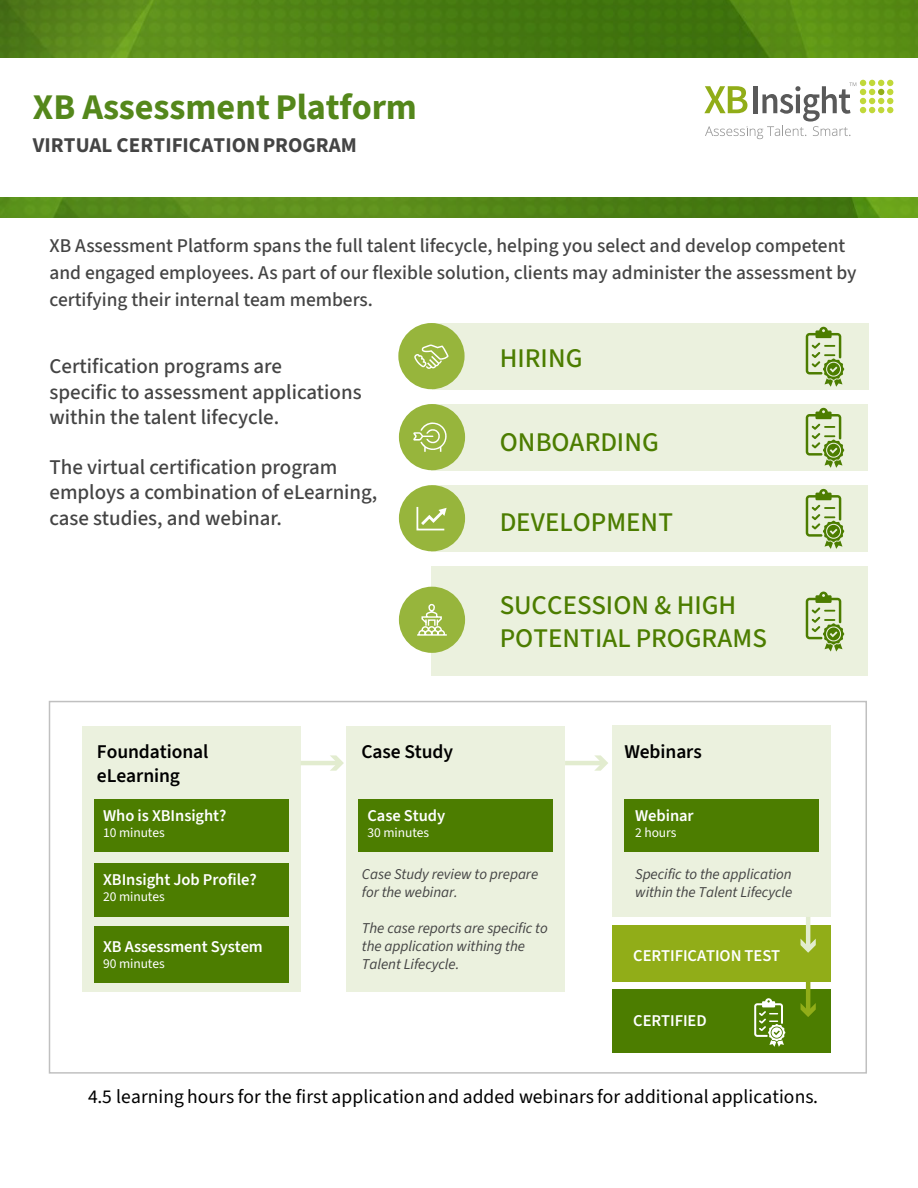
<style>
.page{position:relative;width:918px;height:1188px;background:#fff}
.page>*{position:absolute;margin:0;border:0;box-sizing:border-box;transform-origin:0 0}
.t1{font:700 36.15px "Source Sans 3";color:#54871b}
.t2{font:500 27px/32.4px "Source Sans 3";color:#4c7d00}
.t3{font:500 21px/25.2px "Source Sans 3";color:#444}
.t4{font:700 21px "Source Sans 3";color:#444}
.t5{font:500 19.5px/27px "Source Sans 3";color:#444}
.t6{font:19.5px "Source Sans 3";letter-spacing:.005em;color:#000}
.t7{font:600 19.5px/23.4px "Source Sans 3";letter-spacing:-.005em;color:#000}
.t8{font:600 16.5px "Source Sans 3";letter-spacing:-.005em;color:#fff}
.t9{font:italic 15px/18px "Source Sans 3";letter-spacing:-.005em;color:#444}
.t10{font:13.5px "Source Sans 3";letter-spacing:-.005em;color:#fff}
</style>
<div class="page">
<div style="left:613px;top:990px;width:218px;height:63px;background:#4c7d00"></div>
<img style="left:0;top:0;width:918px;height:218px">
<div style="left:0;top:58px;width:918px;height:139px;background:#fff"></div>
<div style="left:432px;top:323px;width:436px;height:66px;background:#ebf1de"></div>
<div style="left:431px;top:404px;width:437px;height:66px;background:#ebf1de"></div>
<div style="left:431px;top:485px;width:437px;height:67px;background:#ebf1de"></div>
<div style="left:431px;top:566px;width:437px;height:110px;background:#ebf1de"></div>
<svg style="left:704px;top:80px;width:189px;height:59px"></svg>
<svg style="left:806px;top:327px;width:38px;height:60px"></svg>
<svg style="left:806px;top:408px;width:38px;height:60px"></svg>
<svg style="left:806px;top:489px;width:38px;height:60px"></svg>
<svg style="left:754px;top:998px;width:32px;height:49px"></svg>
<svg style="left:806px;top:592px;width:38px;height:60px"></svg>
<div style="left:82px;top:726px;width:219px;height:265px;background:#ebf1de"></div>
<div style="left:94px;top:799px;width:195px;height:53px;background:#4c7d00"></div>
<div style="left:94px;top:863px;width:195px;height:54px;background:#4c7d00"></div>
<div style="left:94px;top:927px;width:195px;height:56px;background:#4c7d00"></div>
<div style="left:347px;top:726px;width:218px;height:265px;background:#ebf1de"></div>
<div style="left:359px;top:799px;width:194px;height:53px;background:#4c7d00"></div>
<div style="left:613px;top:726px;width:218px;height:191px;background:#ebf1de"></div>
<div style="left:624px;top:799px;width:195px;height:53px;background:#4c7d00"></div>
<div style="left:613px;top:925px;width:218px;height:57px;background:#91ad18"></div>
<hr style="left:301px;top:761px;width:38px;height:4px;background:#e2eccf">
<svg style="left:330px;top:755px;width:14px;height:16px"></svg>
<hr style="left:565px;top:761px;width:38px;height:4px;background:#e2eccf">
<svg style="left:594px;top:755px;width:14px;height:16px"></svg>
<hr style="left:806px;top:917px;width:4px;height:31px;background:#e2eccf">
<svg style="left:801px;top:939px;width:15px;height:14px"></svg>
<hr style="left:806px;top:981px;width:4px;height:31px;background:#91ad18">
<svg style="left:801px;top:1003px;width:15px;height:14px"></svg>
<div style="left:399px;top:485px;width:66px;height:66px;background:#97b53c;border-radius:50%"></div>
<div style="left:399px;top:587px;width:66px;height:66px;background:#97b53c;border-radius:50%"></div>
<div style="left:399px;top:404px;width:66px;height:66px;background:#97b53c;border-radius:50%"></div>
<svg style="left:413px;top:422px;width:34px;height:30px"></svg>
<svg style="left:416px;top:506px;width:31px;height:25px"></svg>
<div style="left:398px;top:323px;width:67px;height:66px;background:#97b53c;border-radius:50%"></div>
<svg style="left:414px;top:344px;width:35px;height:25px"></svg>
<svg style="left:416px;top:603px;width:32px;height:50px"></svg>
<h1 class="t1" style="left:33px;top:83px;width:386px">XB AssessmentPlatform</h1>
<p class="t4" style="left:33px;top:131px;width:326px">VIRTUAL CERTIFICATIONPROGRAM</p>
<p class="t5" style="left:50px;top:232px;width:809px">XB Assessment Platform spans the full talent lifecycle, helping you select and develop competent and engaged employees. As part of our flexible solution, clients may administer the assessment by certifying their internal team members.</p>
<p class="t3" style="left:50px;top:354px;width:314px">Certification programs are<br>specific to assessment applications within the talent lifecycle.</p>
<p class="t3" style="left:50px;top:455px;width:329px">The virtual certification program employs a combination of eLearning, case studies, and webinar.</p>
<h2 class="t2" style="left:500px;top:342px;width:84px">HIRING</h2>
<h2 class="t2" style="left:500px;top:425px;width:161px">ONBOARDING</h2>
<h2 class="t2" style="left:500px;top:506px;width:175px">DEVELOPMENT</h2>
<h2 class="t2" style="left:500px;top:589px;width:269px">SUCCESSION &amp; HIGH<br>POTENTIAL PROGRAMS</h2>
<p class="t7" style="left:97px;top:740px;width:113px">Foundational eLearning</p>
<p class="t8" style="left:103px;top:805px;width:125px">Who is XBInsight?</p>
<p class="t10" style="left:103px;top:824px;width:63px">10 minutes</p>
<p class="t8" style="left:103px;top:869px;width:155px">XBInsight Job Profile?</p>
<p class="t10" style="left:103px;top:888px;width:63px">20 minutes</p>
<p class="t8" style="left:103px;top:936px;width:161px">XB Assessment System</p>
<p class="t10" style="left:103px;top:955px;width:63px">90 minutes</p>
<p class="t7" style="left:361px;top:740px;width:93px">Case Study</p>
<p class="t7" style="left:624px;top:740px;width:79px">Webinars</p>
<p class="t8" style="left:368px;top:805px;width:79px">Case Study</p>
<p class="t10" style="left:368px;top:824px;width:63px">30 minutes</p>
<p class="t8" style="left:635px;top:805px;width:60px">Webinar</p>
<p class="t10" style="left:635px;top:824px;width:43px">2 hours</p>
<p class="t9" style="left:362px;top:865px;width:178px">Case Study review to prepare for the webinar.</p>
<p class="t9" style="left:362px;top:919px;width:187px">The case reports are specific to the application withing the<br>Talent Lifecycle.</p>
<p class="t9" style="left:635px;top:865px;width:159px">Specific to the application within the Talent Lifecycle</p>
<p class="t8" style="left:633px;top:945px;width:148px">CERTIFICATION TEST</p>
<p class="t8" style="left:633px;top:1010px;width:75px">CERTIFIED</p>
<p class="t6" style="left:88px;top:1084px;width:732px">4.5 learning hours for the first applicationand added webinars for additional applications.</p>
</div>
